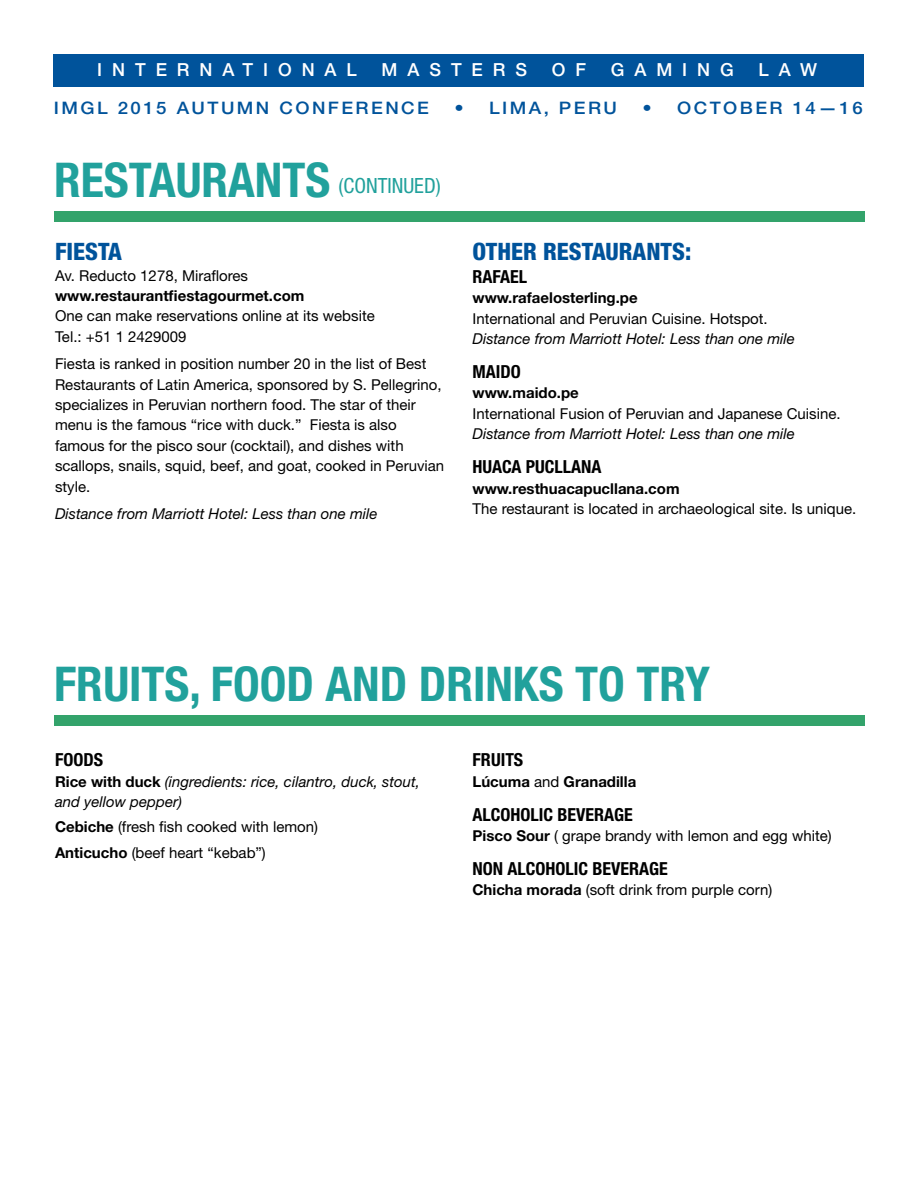
<style>
.page{position:relative;width:918px;height:1188px;background:#fff}
.page>*{position:absolute;margin:0;border:0;box-sizing:border-box;transform-origin:0 0}
.t1{font:700 condensed 48px "Helvetica Neue LT Std";color:#21a19c}
.t2{font:800 condensed 24px "Helvetica Neue LT Std";color:#00539b}
.t3{font:condensed 21px "Helvetica Neue LT Std";color:#21a19c}
.t4{font:700 condensed 18px "Helvetica Neue LT Std";color:#000}
.t5{font:500 18px "Helvetica Neue LT Std";letter-spacing:.55em;color:#fff}
.t6{font:500 17.25px "Helvetica Neue LT Std";letter-spacing:.13em;color:#00539b;scale:1.08 1}
.t7{font:15px/20.4px "Helvetica Neue LT Std";color:#000}
.t8{font:italic 15px/20.4px "Helvetica Neue LT Std";color:#000}
.t9{font:700 15px "Helvetica Neue LT Std";color:#000}
.s1{font-weight:700;font-style:normal}
.s2{font-weight:700}
.s3{font-weight:400}
</style>
<div class="page">
<div style="left:55px;top:211px;width:810px;height:10px;background:#33a36b"></div>
<div style="left:55px;top:715px;width:810px;height:10px;background:#33a36b"></div>
<div style="left:54px;top:54px;width:810px;height:32px;background:#00539b"></div>
<p class="t5" style="left:97px;top:59px;width:261px">INTERNATIONAL</p>
<p class="t5" style="left:382px;top:59px;width:147px">MASTERS</p>
<p class="t5" style="left:552px;top:59px;width:36px">O F</p>
<p class="t5" style="left:611px;top:59px;width:124px">GAMING</p>
<p class="t5" style="left:759px;top:59px;width:60px">LAW</p>
<p class="t6" style="left:54px;top:98px;width:349px">IMGL 2015 AUTUMN CONFERENCE</p>
<p class="t6" style="left:454px;top:98px;width:152px">• LIMA, PERU</p>
<p class="t6" style="left:642px;top:98px;width:205px">• OCTOBER 14—16</p>
<h1 class="t1" style="left:54px;top:151px;width:278px">RESTAURANTS</h1>
<h3 class="t3" style="left:338px;top:173px;width:104px">(CONTINUED)</h3>
<h2 class="t2" style="left:55px;top:237px;width:69px">FIESTA</h2>
<p class="t7" style="left:55px;top:265px;width:195px">Av. Reducto 1278, Miraflores</p>
<p class="t9" style="left:55px;top:286px;width:251px">www.restaurantfiestagourmet.com</p>
<p class="t7" style="left:55px;top:306px;width:321px">One can make reservations online at its website<br>Tel.: +51 1 2429009</p>
<p class="t7" style="left:55px;top:354px;width:391px">Fiesta is ranked in position number 20 in the list of Best Restaurants of Latin America, sponsored by S. Pellegrino, specializes in Peruvian northern food. The star of their menu is the famous “rice with duck.” Fiesta is also famous for the pisco sour (cocktail), and dishes with scallops, snails, squid, beef, and goat, cooked in Peruvian style.</p>
<p class="t8" style="left:55px;top:503px;width:324px">Distance from Marriott Hotel: Less than one mile</p>
<h2 class="t2" style="left:472px;top:237px;width:220px">OTHER RESTAURANTS:</h2>
<p class="t4" style="left:472px;top:265px;width:56px">RAFAEL</p>
<p class="t9" style="left:472px;top:289px;width:167px">www.rafaelosterling.pe</p>
<p class="t7" style="left:472px;top:308px;width:297px">International and Peruvian Cuisine. Hotspot.</p>
<p class="t8" style="left:472px;top:328px;width:324px">Distance from Marriott Hotel: Less than one mile</p>
<p class="t4" style="left:472px;top:361px;width:50px">MAIDO</p>
<p class="t9" style="left:472px;top:384px;width:108px">www.maido.pe</p>
<p class="t7" style="left:472px;top:403px;width:370px">International Fusion of Peruvian and Japanese Cuisine.</p>
<p class="t8" style="left:472px;top:423px;width:324px">Distance from Marriott Hotel: Less than one mile</p>
<p class="t4" style="left:472px;top:456px;width:131px">HUACA PUCLLANA</p>
<p class="t9" style="left:472px;top:479px;width:209px">www.resthuacapucllana.com</p>
<p class="t7" style="left:472px;top:498px;width:385px">The restaurant is located in archaeological site. Is unique.</p>
<h1 class="t1" style="left:54px;top:655px;width:658px">FRUITS, FOOD AND DRINKS TO TRY</h1>
<p class="t4" style="left:55px;top:749px;width:50px">FOODS</p>
<p class="t8" style="left:55px;top:771px;width:367px"><span class="s1">Rice with duck</span> (ingredients: rice, cilantro, duck, stout, and yellow pepper)</p>
<p class="t7" style="left:55px;top:814px;width:265px;line-height:25.5px"><span class="s2">Cebiche</span> (fresh fish cooked with lemon)<br><span class="s2">Anticucho</span> (beef heart “kebab”)</p>
<p class="t4" style="left:472px;top:749px;width:52px">FRUITS</p>
<p class="t9" style="left:472px;top:772px;width:165px">Lúcuma <span class="s3">and</span> Granadilla</p>
<p class="t4" style="left:472px;top:803px;width:162px">ALCOHOLIC BEVERAGE</p>
<p class="t7" style="left:472px;top:825px;width:361px"><span class="s2">Pisco Sour</span> ( grape brandy with lemon and egg white)</p>
<p class="t4" style="left:472px;top:858px;width:197px">NON ALCOHOLIC BEVERAGE</p>
<p class="t7" style="left:472px;top:880px;width:301px"><span class="s2">Chicha morada</span> (soft drink from purple corn)</p>
</div>
